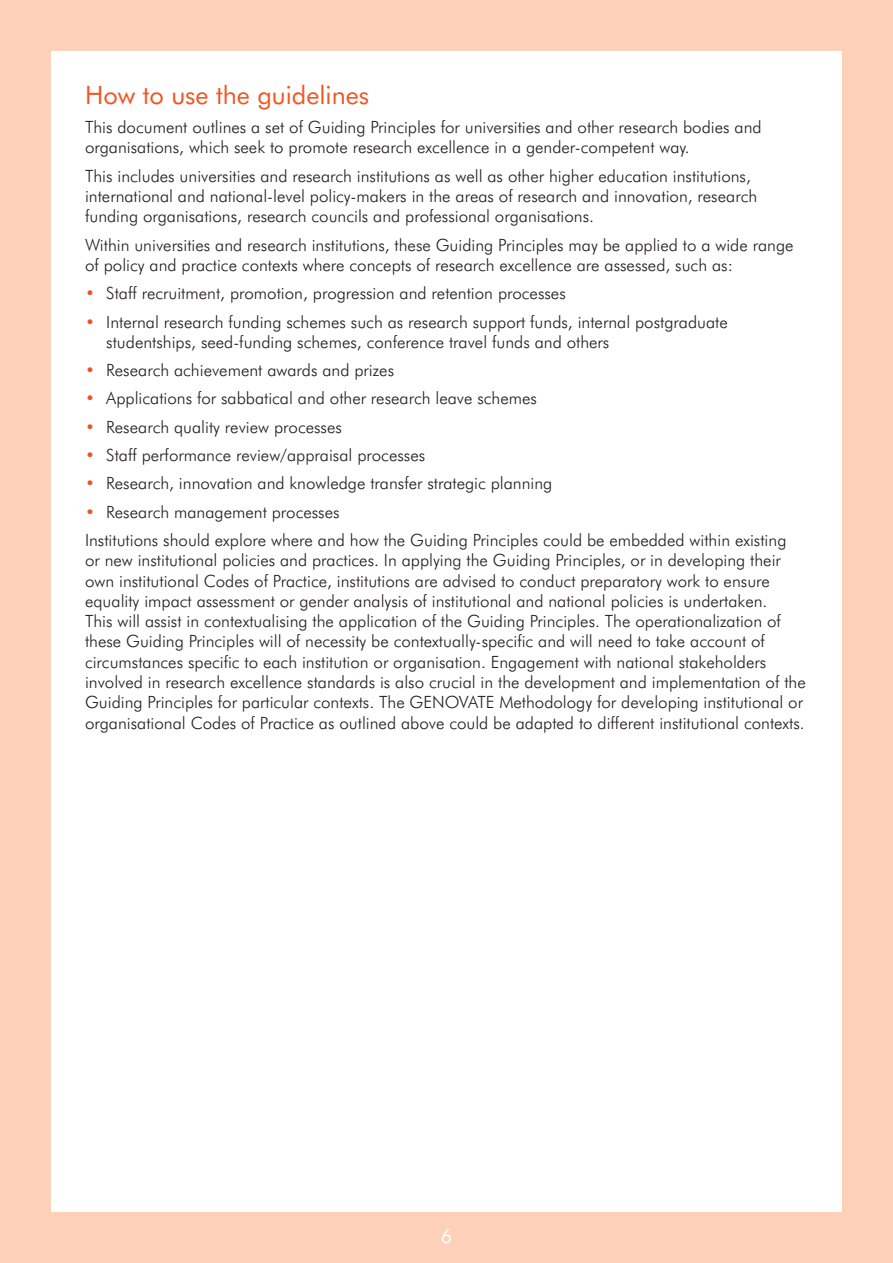
<style>
.page{position:relative;width:893px;height:1263px;background:#fcd1b8}
.page>*{position:absolute;margin:0;border:0;box-sizing:border-box;transform-origin:0 0}
.t1{font:25.35px "Futura BT";color:#f15622}
.t2{font:19.5px "Futura BT";color:#fff}
.body{font:300 16.95px/20.2px "Futura BT";color:#231f20}
.s1{color:#e95524}
</style>
<div class="page">
<div style="left:51px;top:51px;width:791px;height:1161px;background:#fff"></div>
<p class="t1" style="left:85px;top:80px;width:286px">How to use the guidelines</p>
<p class="body" style="left:85px;top:117px;width:678px">This document outlines a set of Guiding Principles for universities and other research bodies and organisations, which seek to promote research excellence in a gender-competent way.</p>
<p class="body" style="left:85px;top:165px;width:674px">This includes universities and research institutions as well as other higher education institutions, international and national-level policy-makers in the areas of research and innovation, research funding organisations, research councils and professional organisations.</p>
<p class="body" style="left:85px;top:234px;width:710px">Within universities and research institutions, these Guiding Principles may be applied to a wide range of policy and practice contexts where concepts of research excellence are assessed, such as:</p>
<p class="body" style="left:85px;top:283px;width:482px"><span class="s1">•</span> Staff recruitment, promotion, progression and retention processes</p>
<p class="body" style="left:106px;top:311px;width:623px;text-indent:-21px"><span class="s1">•</span> Internal research funding schemes such as research support funds, internal postgraduate studentships, seed-funding schemes, conference travel funds and others</p>
<p class="body" style="left:85px;top:360px;width:311px"><span class="s1">•</span> Research achievement awards and prizes</p>
<p class="body" style="left:85px;top:388px;width:453px"><span class="s1">•</span> Applications for sabbatical and other research leave schemes</p>
<p class="body" style="left:85px;top:416px;width:258px"><span class="s1">•</span> Research quality review processes</p>
<p class="body" style="left:85px;top:445px;width:342px"><span class="s1">•</span> Staff performance review/appraisal processes</p>
<p class="body" style="left:85px;top:473px;width:469px"><span class="s1">•</span> Research, innovation and knowledge transfer strategic planning</p>
<p class="body" style="left:85px;top:501px;width:256px"><span class="s1">•</span> Research management processes</p>
<p class="body" style="left:85px;top:530px;width:722px">Institutions should explore where and how the Guiding Principles could be embedded within existing<br>or new institutional policies and practices. In applying the Guiding Principles, or in developing their own institutional Codes of Practice, institutions are advised to conduct preparatory work to ensure equality impact assessment or gender analysis of institutional and national policies is undertaken.<br>This will assist in contextualising the application of the Guiding Principles. The operationalization of these Guiding Principles will of necessity be contextually-specific and will need to take account of circumstances specific to each institution or organisation. Engagement with national stakeholders involved in research excellence standards is also crucial in the development and implementation of the Guiding Principles for particular contexts. The GENOVATE Methodology for developing institutional or organisational Codes of Practice as outlined above could be adapted to different institutional contexts.</p>
<p class="t2" style="left:441px;top:1224px;width:13px">6</p>
</div>
